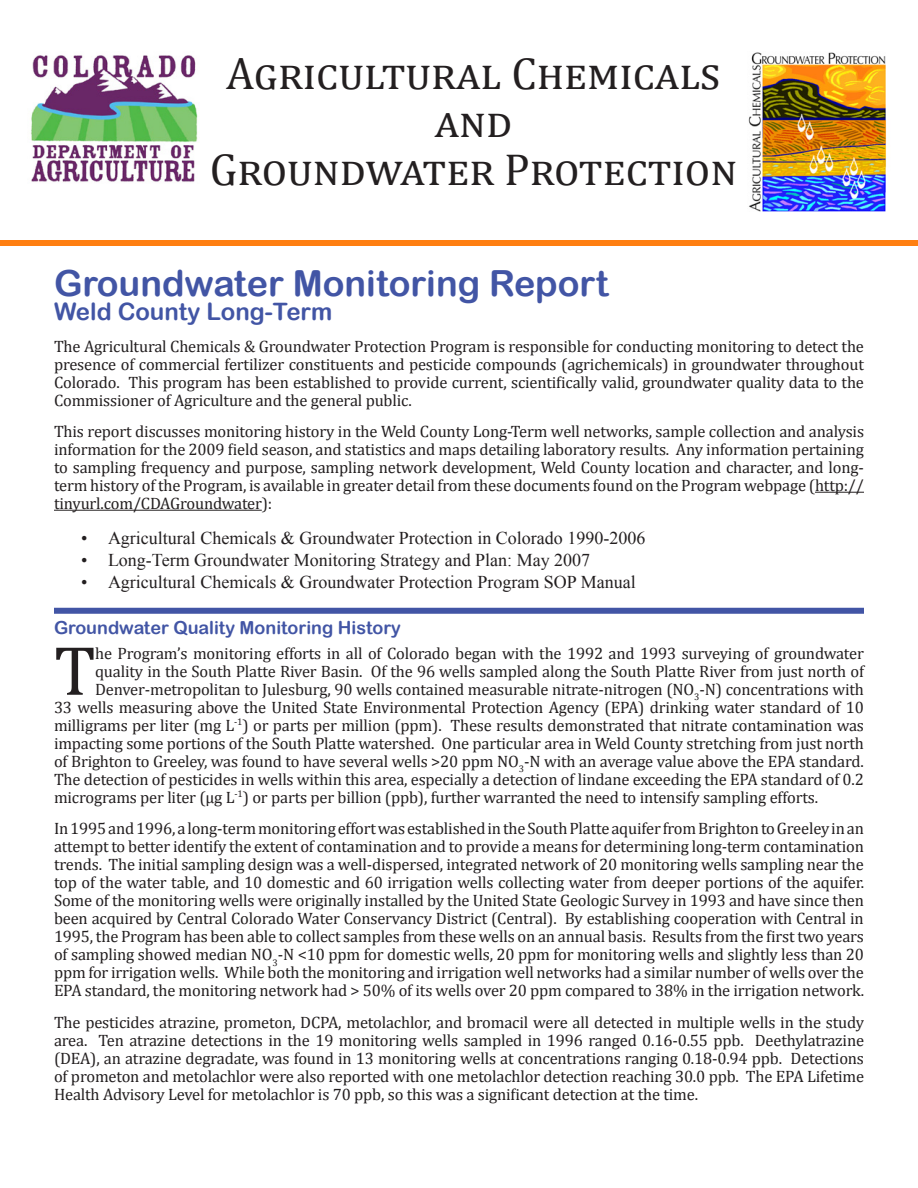
<style>
.page{position:relative;width:918px;height:1188px;background:#fff}
.page>*{position:absolute;margin:0;border:0;box-sizing:border-box;transform-origin:0 0}
.Paragraph_Style_1st{font:70.5px "Cambria";color:#231f20}
.t1{font:45px/48px "Cambria";letter-spacing:.055em;color:#231f20;text-align:center}
.Heading{font:36px "Arial Rounded MT Bold";color:#4255a5}
.Heading-2{font:24px "Arial Rounded MT Bold";color:#4255a5}
.bullets{font:18px "Times New Roman";color:#231f20}
.subhead{font:18px "Arial Rounded MT Bold";color:#4255a5}
.Paragraph_Style_1{font:16.5px/18px "Cambria";letter-spacing:-.01em;color:#231f20;text-align:justify}
.Paragraph_Style_1st-2{font:16.5px "Cambria";letter-spacing:-.01em;color:#231f20}
</style>
<div class="page">
<hr style="left:815px;top:492px;width:49px;height:1px;background:#231f20">
<hr style="left:54px;top:510px;width:208px;height:1px;background:#231f20">
<div style="left:54px;top:608px;width:810px;height:6px;background:#4255a5"></div>
<img style="left:748px;top:52px;width:139px;height:160px">
<img style="left:31px;top:55px;width:167px;height:127px">
<div style="left:0;top:240px;width:918px;height:6px;background:#ff7f11"></div>
<p class="t1" style="left:210px;top:49px;width:529px">Agricultural Chemicals and<br>Groundwater Protection</p>
<p class="Heading" style="left:54px;top:262px;width:556px">Groundwater Monitoring Report</p>
<p class="Heading-2" style="left:54px;top:298px;width:280px">Weld County Long-Term</p>
<p class="Paragraph_Style_1" style="left:54px;top:337px;width:812px">The Agricultural Chemicals &amp; Groundwater Protection Program is responsible for conducting monitoring to detect the presence of commercial fertilizer constituents and pesticide compounds (agrichemicals) in groundwater throughout Colorado. This program has been established to provide current, scientifically valid, groundwater quality data to the Commissioner of Agriculture and the general public.</p>
<p class="Paragraph_Style_1" style="left:54px;top:423px;width:812px">This report discusses monitoring history in the Weld County Long-Term well networks, sample collection and analysis information for the 2009 field season, and statistics and maps detailing laboratory results. Any information pertaining to sampling frequency and purpose, sampling network development, Weld County location and character, and long&shy;term history of the Program, is available in greater detail from these documents found on the Program webpage (http:// tinyurl.com/CDAGroundwater):</p>
<p class="bullets" style="left:81px;top:526px;width:566px">• Agricultural Chemicals &amp; Groundwater Protection in Colorado 1990-2006</p>
<p class="bullets" style="left:81px;top:548px;width:511px">• Long-Term Groundwater Monitoring Strategy and Plan: May 2007</p>
<p class="bullets" style="left:81px;top:569px;width:556px">• Agricultural Chemicals &amp; Groundwater Protection Program SOP Manual</p>
<p class="subhead" style="left:54px;top:617px;width:349px">Groundwater Quality Monitoring History</p>
<p class="Paragraph_Style_1st" style="left:54px;top:629px;width:43px">T</p>
<p class="Paragraph_Style_1st-2" style="left:95px;top:643px;width:770px">he Program’s monitoring efforts in all of Colorado began with the 1992 and 1993 surveying of groundwater</p>
<p class="Paragraph_Style_1st-2" style="left:95px;top:661px;width:770px">quality in the South Platte River Basin. Of the 96 wells sampled along the South Platte River from just north of</p>
<p class="Paragraph_Style_1st-2" style="left:95px;top:679px;width:770px">Denver-metropolitan to Julesburg, 90 wells contained measurable nitrate-nitrogen (NO<sub>3</sub>-N) concentrations with</p>
<p class="Paragraph_Style_1st-2" style="left:54px;top:697px;width:811px">33 wells measuring above the United State Environmental Protection Agency (EPA) drinking water standard of 10</p>
<p class="Paragraph_Style_1st-2" style="left:54px;top:715px;width:812px">milligrams per liter (mg L<sup>-1</sup>) or parts per million (ppm). These results demonstrated that nitrate contamination was</p>
<p class="Paragraph_Style_1st-2" style="left:54px;top:733px;width:812px">impacting some portions of the South Platte watershed. One particular area in Weld County stretching from just north</p>
<p class="Paragraph_Style_1st-2" style="left:54px;top:751px;width:811px">of Brighton to Greeley, was found to have several wells &gt;20 ppm NO<sub>3</sub>-N with an average value above the EPA standard.</p>
<p class="Paragraph_Style_1st-2" style="left:54px;top:769px;width:811px">The detection of pesticides in wells within this area, especially a detection of lindane exceeding the EPA standard of 0.2</p>
<p class="Paragraph_Style_1st-2" style="left:54px;top:787px;width:766px">micrograms per liter (µg L<sup>-1</sup>) or parts per billion (ppb), further warranted the need to intensify sampling efforts.</p>
<p class="Paragraph_Style_1" style="left:54px;top:820px;width:812px">In 1995 and 1996, a long-term monitoring effort was established in the South Platte aquifer from Brighton to Greeley in an attempt to better identify the extent of contamination and to provide a means for determining long-term contamination trends. The initial sampling design was a well-dispersed, integrated network of 20 monitoring wells sampling near the top of the water table, and 10 domestic and 60 irrigation wells collecting water from deeper portions of the aquifer.<br>Some of the monitoring wells were originally installed by the United State Geologic Survey in 1993 and have since then been acquired by Central Colorado Water Conservancy District (Central). By establishing cooperation with Central in 1995, the Program has been able to collect samples from these wells on an annual basis. Results from the first two years of sampling showed median NO<sub>3</sub>-N &lt;10 ppm for domestic wells, 20 ppm for monitoring wells and slightly less than 20 ppm for irrigation wells. While both the monitoring and irrigation well networks had a similar number of wells over the EPA standard, the monitoring network had &gt; 50% of its wells over 20 ppm compared to 38% in the irrigation network.</p>
<p class="Paragraph_Style_1" style="left:54px;top:1013px;width:812px">The pesticides atrazine, prometon, DCPA, metolachlor, and bromacil were all detected in multiple wells in the study area. Ten atrazine detections in the 19 monitoring wells sampled in 1996 ranged 0.16-0.55 ppb. Deethylatrazine (DEA), an atrazine degradate, was found in 13 monitoring wells at concentrations ranging 0.18-0.94 ppb. Detections of prometon and metolachlor were also reported with one metolachlor detection reaching 30.0 ppb. The EPA Lifetime Health Advisory Level for metolachlor is 70 ppb, so this was a significant detection at the time.</p>
</div>
